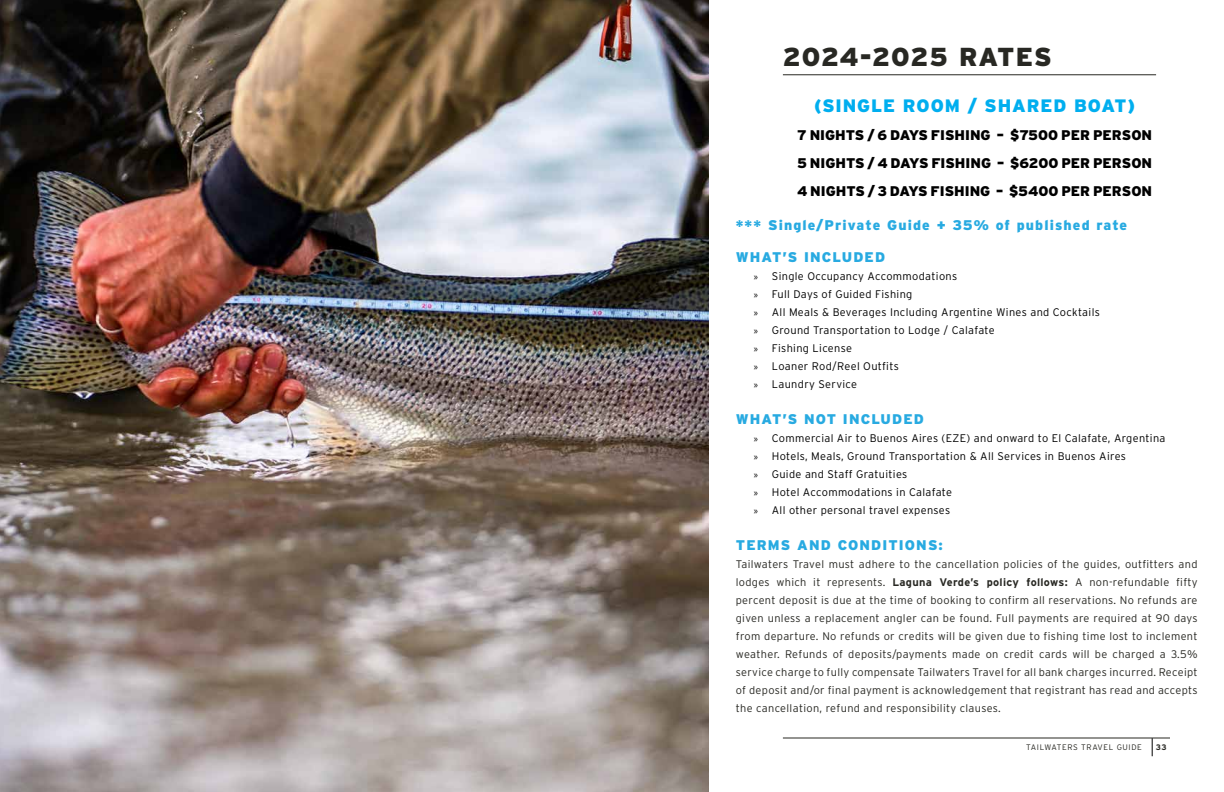
<style>
.page{position:relative;width:1224px;height:792px;background:#fff}
.page>*{position:absolute;margin:0;border:0;box-sizing:border-box;transform-origin:0 0}
.t1{font:900 26px "Interstate";letter-spacing:.03em;color:#282823}
.t2{font:900 18px "Interstate";letter-spacing:.05em;color:#00aeef}
.t3{font:900 14px/28px "Interstate";color:#000;text-align:justify}
.t4{font:900 14px "Interstate";letter-spacing:.08em;color:#28aae1}
.t5{font:300 11px/18px "Interstate";letter-spacing:.03em;color:#282823;text-align:justify}
.t6{font:300 11px/18px "Interstate";letter-spacing:.03em;color:#000}
.t7{font:300 8px "Interstate";letter-spacing:.075em;color:#282823}
.t8{font:700 8px "Interstate";color:#282823}
.s1{font-family:"Myriad Pro";font-weight:400;font-size:10px}
.s2{font-weight:700}
</style>
<div class="page">
<hr style="left:783px;top:75px;width:373px;height:1px;background:#282823">
<hr style="left:783px;top:738px;width:387px;height:1px;background:#282823">
<svg style="left:1152px;top:738px;width:1px;height:18px"></svg>
<img style="left:0;top:0;width:708px;height:792px">
<h1 class="t1" style="left:783px;top:41px;width:270px">2024-2025 RATES</h1>
<h2 class="t2" style="left:814px;top:95px;width:323px">(SINGLE ROOM / SHARED BOAT)</h2>
<p class="t3" style="left:797px;top:121px;width:357px">7 NIGHTS / 6 DAYS FISHING – $7500 PER PERSON 5 NIGHTS / 4 DAYS FISHING – $6200 PER PERSON 4 NIGHTS / 3 DAYS FISHING – $5400 PER PERSON</p>
<p class="t4" style="left:736px;top:217px;width:393px">*** Single/Private Guide + 35% of published rate</p>
<p class="t4" style="left:736px;top:249px;width:151px">WHAT’S INCLUDED</p>
<p class="t6" style="left:754px;top:267px;width:348px"><span class="s1">»</span> Single Occupancy Accommodations<br><span class="s1">»</span> Full Days of Guided Fishing<br><span class="s1">»</span> All Meals &amp; Beverages Including Argentine Wines and Cocktails <span class="s1">»</span> Ground Transportation to Lodge / Calafate<br><span class="s1">»</span> Fishing License<br><span class="s1">»</span> Loaner Rod/Reel Outfits<br><span class="s1">»</span> Laundry Service</p>
<p class="t4" style="left:736px;top:411px;width:190px">WHAT’S NOT INCLUDED</p>
<p class="t6" style="left:754px;top:429px;width:413px"><span class="s1">»</span> Commercial Air to Buenos Aires (EZE) and onward to El Calafate, Argentina <span class="s1">»</span> Hotels, Meals, Ground Transportation &amp; All Services in Buenos Aires<br><span class="s1">»</span> Guide and Staff Gratuities<br><span class="s1">»</span> Hotel Accommodations in Calafate<br><span class="s1">»</span> All other personal travel expenses</p>
<p class="t4" style="left:736px;top:537px;width:209px">TERMS AND CONDITIONS:</p>
<p class="t5" style="left:736px;top:555px;width:463px">Tailwaters Travel must adhere to the cancellation policies of the guides, outfitters and lodges which it represents. <span class="s2">Laguna Verde’s policy follows:</span> A non-refundable fifty percent deposit is due at the time of booking to confirm all reservations. No refunds are given unless a replacement angler can be found. Full payments are required at 90 days from departure. No refunds or credits will be given due to fishing time lost to inclement weather. Refunds of deposits/payments made on credit cards will be charged a 3.5% service charge to fully compensate Tailwaters Travel for all bank charges incurred. Receipt of deposit and/or final payment is acknowledgement that registrant has read and accepts the cancellation, refund and responsibility clauses.</p>
<p class="t7" style="left:1026px;top:743px;width:117px">TAILWATERS TRAVEL GUIDE</p>
<p class="t8" style="left:1156px;top:743px;width:12px">33</p>
</div>
